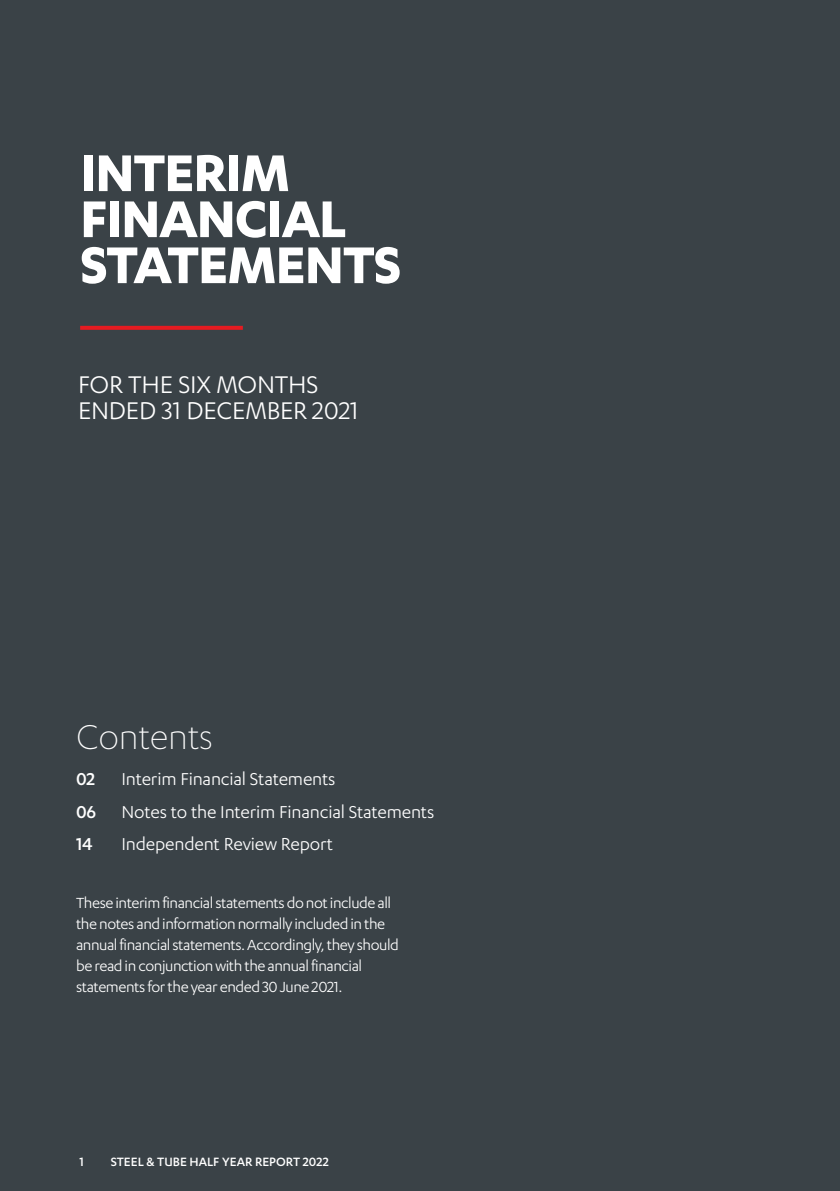
<style>
.page{position:relative;width:840px;height:1191px;background:#fff}
.page>*{position:absolute;margin:0;border:0;box-sizing:border-box;transform-origin:0 0}
.Page_title{font:700 60px/46px "Karbon";letter-spacing:-.02em;color:#fff}
.TOC_Heading{font:300 40px "Karbon";letter-spacing:-.005em;color:#fff}
.t1{font:28px/26px "Karbon";letter-spacing:-.01em;color:#fff}
.TOC_Body{font:20px "Karbon";letter-spacing:-.01em;color:#fff}
.TOC_Body-2{font:500 20px "Karbon";color:#fff}
.Body_Copy{font:17px/21px "Karbon";letter-spacing:-.025em;color:#fff}
.t2{font:500 14px "Karbon";color:#fff}
</style>
<div class="page">
<div style="left:0;top:0;width:839px;height:1191px;background:#3a4247"></div>
<svg style="left:80px;top:326px;width:163px;height:4px"></svg>
<p class="Page_title" style="left:80px;top:148px;width:322px">INTERIM<br>FINANCIAL<br>STATEMENTS</p>
<p class="t1" style="left:78px;top:370px;width:282px">FOR THE SIX MONTHS<br>ENDED 31 DECEMBER 2021</p>
<p class="TOC_Heading" style="left:76px;top:715px;width:139px">Contents</p>
<p class="TOC_Body-2" style="left:76px;top:768px;width:21px">02</p>
<p class="TOC_Body" style="left:121px;top:768px;width:215px">Interim Financial Statements</p>
<p class="TOC_Body-2" style="left:76px;top:800px;width:22px">06</p>
<p class="TOC_Body" style="left:121px;top:800px;width:314px">Notes to the Interim Financial Statements</p>
<p class="TOC_Body-2" style="left:76px;top:832px;width:18px">14</p>
<p class="TOC_Body" style="left:121px;top:832px;width:213px">Independent Review Report</p>
<p class="Body_Copy" style="left:76px;top:892px;width:324px">These interim financial statements do not include all the notes and information normally included in the annual financial statements. Accordingly, they should be read in conjunction with the annual financial statements for the year ended 30 June 2021.</p>
<p class="t2" style="left:79px;top:1153px;width:6px">1</p>
<p class="t2" style="left:111px;top:1154px;width:219px">STEEL &amp; TUBE HALF YEAR REPORT 2022</p>
</div>
